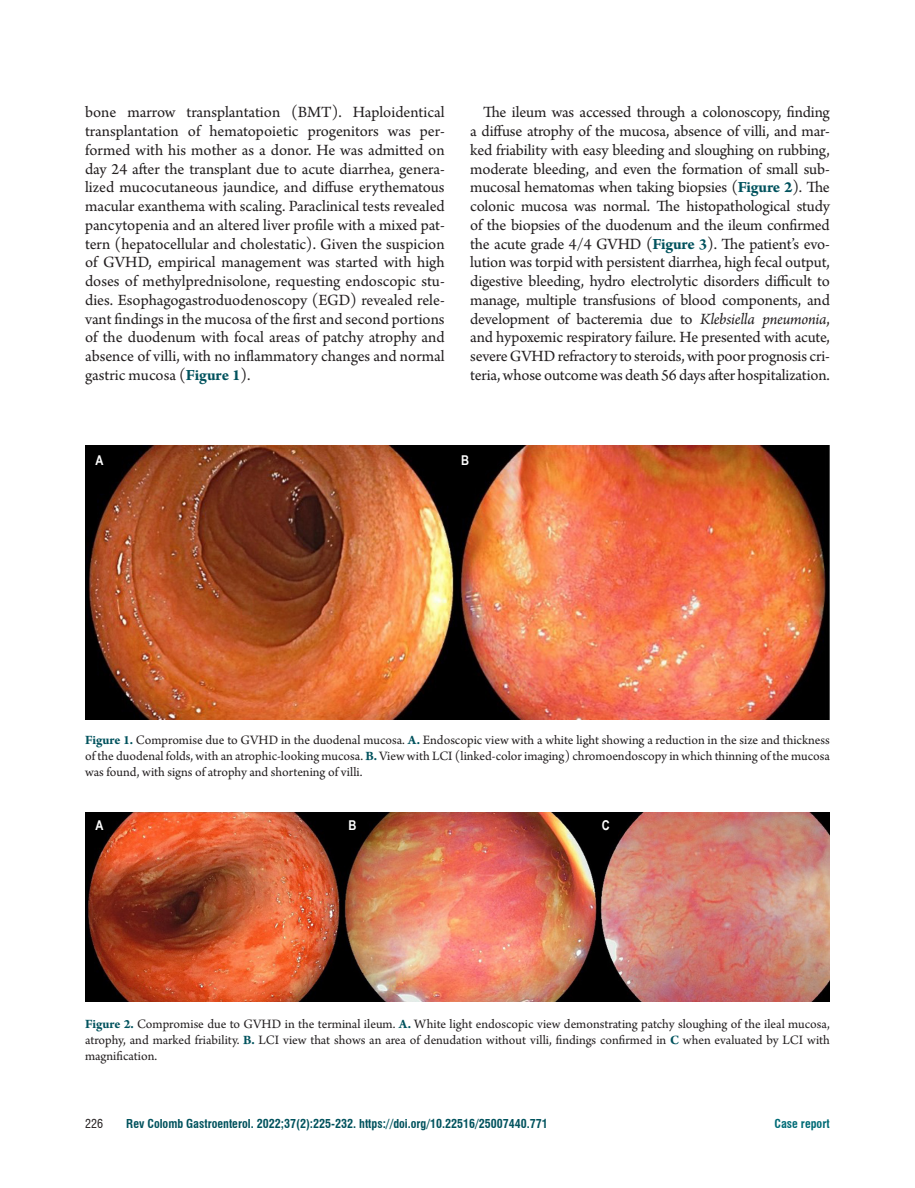
<style>
.page{position:relative;width:915px;height:1188px;background:#fff}
.page>*{position:absolute;margin:0;border:0;box-sizing:border-box;transform-origin:0 0}
.Texto_con_sangría{font:16.5px/18.8px "Arno Pro";letter-spacing:-.01em;color:#231f20;text-align:justify}
.Texto{font:16.5px/18.8px "Arno Pro";color:#231f20;text-align:justify}
.Títulos_tablas_y_fig{font:13.5px/15.8px "Arno Pro";color:#231f20;text-align:justify}
.figuras_bold{font:700 13.5px "Arial Narrow";color:#fff}
.t1{font:700 condensed 12px "Swiss 721 BT";color:#00525d}
.t2{font:700 condensed 12px "Swiss 721 BT";color:#006b76}
.t3{font:condensed 12px "Swiss 721 BT";color:#231f20}
.s1{font-weight:700;color:#00525d}
.s2{font-style:italic}
</style>
<div class="page">
<img style="left:85px;top:445px;width:744px;height:275px">
<img style="left:85px;top:812px;width:744px;height:189px">
<p class="Texto" style="left:85px;top:104px;width:361px">bone marrow transplantation (BMT). Haploidentical transplantation of hematopoietic progenitors was per&shy;formed with his mother as a donor. He was admitted on day 24 after the transplant due to acute diarrhea, genera&shy;lized mucocutaneous jaundice, and diffuse erythematous macular exanthema with scaling. Paraclinical tests revealed pancytopenia and an altered liver profile with a mixed pat&shy;tern (hepatocellular and cholestatic). Given the suspicion of GVHD, empirical management was started with high doses of methylprednisolone, requesting endoscopic stu&shy;dies. Esophagogastroduodenoscopy (EGD) revealed rele&shy;vant findings in the mucosa of the first and second portions of the duodenum with focal areas of patchy atrophy and absence of villi, with no inflammatory changes and normal gastric mucosa (<span class="s1">Figure 1</span>).</p>
<p class="Texto_con_sangría" style="left:470px;top:104px;width:361px;text-indent:13px">The ileum was accessed through a colonoscopy, finding a diffuse atrophy of the mucosa, absence of villi, and mar&shy;ked friability with easy bleeding and sloughing on rubbing, moderate bleeding, and even the formation of small sub&shy;mucosal hematomas when taking biopsies (<span class="s1">Figure 2</span>). The colonic mucosa was normal. The histopathological study of the biopsies of the duodenum and the ileum confirmed the acute grade 4/4 GVHD (<span class="s1">Figure 3</span>). The patient’s evo&shy;lution was torpid with persistent diarrhea, high fecal output, digestive bleeding, hydro electrolytic disorders difficult to manage, multiple transfusions of blood components, and development of bacteremia due to <span class="s2">Klebsiella pneumonia</span>, and hypoxemic respiratory failure. He presented with acute, severe GVHD refractory to steroids, with poor prognosis cri&shy;teria, whose outcome was death 56 days after hospitalization.</p>
<p class="figuras_bold" style="left:95px;top:450px;width:9px">A</p>
<p class="figuras_bold" style="left:461px;top:450px;width:9px">B</p>
<p class="Títulos_tablas_y_fig" style="left:85px;top:733px;width:746px"><span class="s1">Figure 1.</span> Compromise due to GVHD in the duodenal mucosa. <span class="s1">A.</span> Endoscopic view with a white light showing a reduction in the size and thickness of the duodenal folds, with an atrophic-looking mucosa. <span class="s1">B.</span> View with LCI (linked-color imaging) chromoendoscopy in which thinning of the mucosa was found, with signs of atrophy and shortening of villi.</p>
<p class="figuras_bold" style="left:95px;top:815px;width:9px">A</p>
<p class="figuras_bold" style="left:348px;top:815px;width:9px">B</p>
<p class="figuras_bold" style="left:601px;top:815px;width:9px">C</p>
<p class="Títulos_tablas_y_fig" style="left:85px;top:1017px;width:746px"><span class="s1">Figure 2.</span> Compromise due to GVHD in the terminal ileum. <span class="s1">A.</span> White light endoscopic view demonstrating patchy sloughing of the ileal mucosa, atrophy, and marked friability. <span class="s1">B.</span> LCI view that shows an area of denudation without villi, findings confirmed in <span class="s1">C</span> when evaluated by LCI with magnification.</p>
<p class="t3" style="left:85px;top:1116px;width:19px">226</p>
<p class="t1" style="left:126px;top:1117px;width:423px">Rev Colomb Gastroenterol. 2022;37(2):225-232. https://doi.org/10.22516/25007440.771</p>
<p class="t2" style="left:774px;top:1117px;width:57px">Case report</p>
</div>
